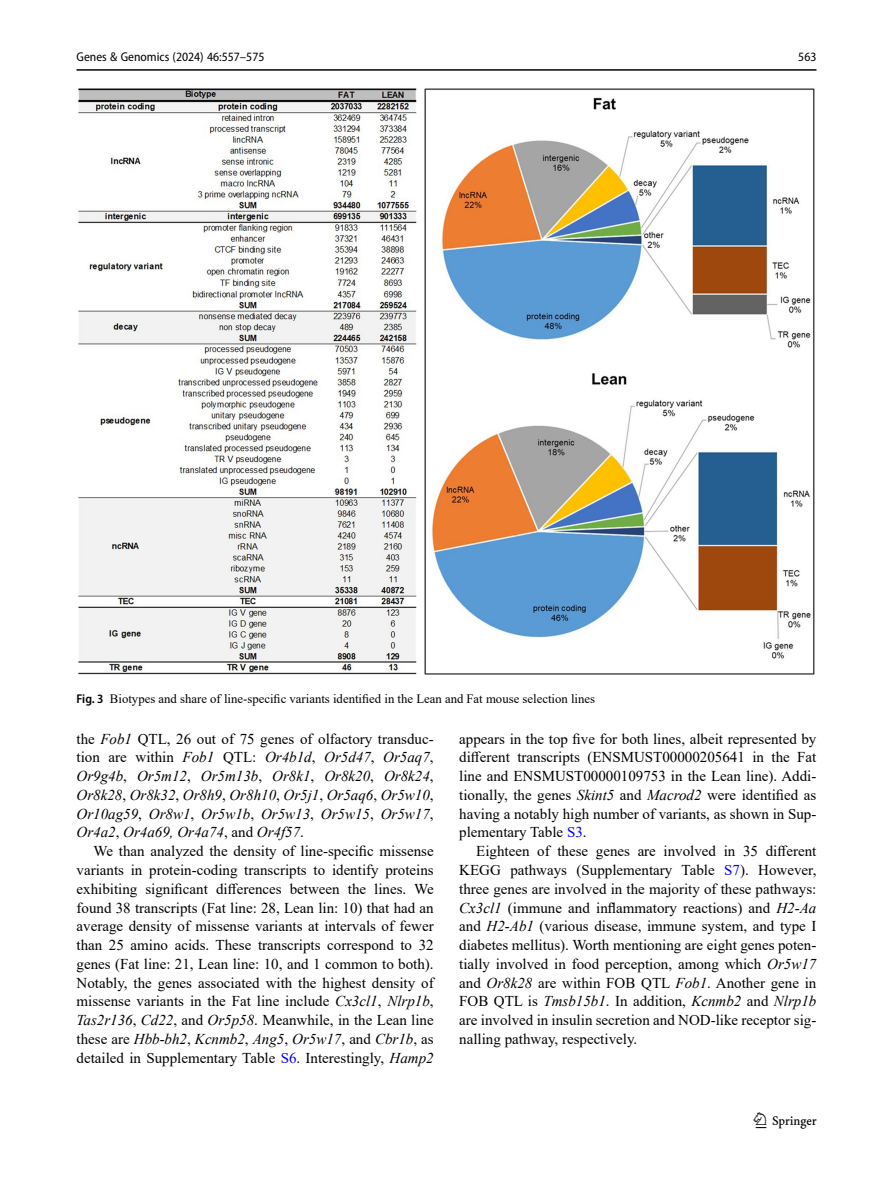
<style>
.page{position:relative;width:893px;height:1187px;background:#fff}
.page>*{position:absolute;margin:0;border:0;box-sizing:border-box;transform-origin:0 0}
.t1{font:22.5px "Springnew";color:#000}
.Body_Text_Indent{font:15px/18.8px "Times New Roman";color:#000;text-align:justify}
.Body_Text_Indent-2{font:italic 15px/18.8px "Times New Roman";color:#000;text-align:justify}
.Figure_Caption{font:12.75px "Times New Roman";color:#000}
.t2{font:semi-condensed 12.75px "Myriad Pro";color:#000}
.s1{font-family:"Myriad Pro";font-weight:600;font-stretch:semi-condensed}
.s2{font-style:normal}
.s3{font-style:italic}
.s4{color:#00f}
</style>
<div class="page">
<hr style="left:77px;top:69px;width:739px;height:2px;background:#000">
<img style="left:78px;top:88px;width:737px;height:587px">
<p class="t2" style="left:77px;top:49px;width:189px">Genes &amp; Genomics (2024) 46:557–575</p>
<p class="t2" style="left:798px;top:49px;width:20px">563</p>
<p class="Figure_Caption" style="left:77px;top:690px;width:520px"><span class="s1">Fig. 3</span> Biotypes and share of line-specific variants identified in the Lean and Fat mouse selection lines</p>
<p class="Body_Text_Indent-2" style="left:77px;top:729px;width:359px"><span class="s2">the</span> Fob1 <span class="s2">QTL, 26 out of 75 genes of olfactory transduc&shy;tion are within</span> Fob1 <span class="s2">QTL:</span> Or4b1d<span class="s2">,</span> Or5d47<span class="s2">,</span> Or5aq7<span class="s2">, </span>Or9g4b<span class="s2">,</span> Or5m12<span class="s2">,</span> Or5m13b<span class="s2">,</span> Or8k1<span class="s2">,</span> Or8k20<span class="s2">,</span> Or8k24<span class="s2">, </span>Or8k28<span class="s2">,</span> Or8k32<span class="s2">,</span> Or8h9<span class="s2">,</span> Or8h10<span class="s2">,</span> Or5j1<span class="s2">,</span> Or5aq6<span class="s2">,</span> Or5w10<span class="s2">, </span>Or10ag59<span class="s2">,</span> Or8w1<span class="s2">,</span> Or5w1b<span class="s2">,</span> Or5w13<span class="s2">,</span> Or5w15<span class="s2">,</span> Or5w17<span class="s2">, </span>Or4a2<span class="s2">,</span> Or4a69, Or4a74<span class="s2">, and</span> Or4f57<span class="s2">.</span></p>
<p class="Body_Text_Indent" style="left:77px;top:841px;width:359px;text-indent:17px">We than analyzed the density of line-specific missense variants in protein-coding transcripts to identify proteins exhibiting significant differences between the lines. We found 38 transcripts (Fat line: 28, Lean lin: 10) that had an average density of missense variants at intervals of fewer than 25 amino acids. These transcripts correspond to 32 genes (Fat line: 21, Lean line: 10, and 1 common to both).<br>Notably, the genes associated with the highest density of missense variants in the Fat line include <span class="s3">Cx3cl1</span>, <span class="s3">Nlrp1b</span>, <span class="s3">Tas2r136</span>, <span class="s3">Cd22</span>, and <span class="s3">Or5p58</span>. Meanwhile, in the Lean line these are <span class="s3">Hbb-bh2</span>, <span class="s3">Kcnmb2</span>, <span class="s3">Ang5</span>, <span class="s3">Or5w17</span>, and <span class="s3">Cbr1b</span>, as detailed in Supplementary Table <span class="s4">S6</span>. Interestingly, <span class="s3">Hamp2</span></p>
<p class="Body_Text_Indent" style="left:459px;top:728px;width:359px">appears in the top five for both lines, albeit represented by different transcripts (ENSMUST00000205641 in the Fat line and ENSMUST00000109753 in the Lean line). Addi&shy;tionally, the genes <span class="s3">Skint5</span> and <span class="s3">Macrod2</span> were identified as having a notably high number of variants, as shown in Sup&shy;plementary Table <span class="s4">S3</span>.</p>
<p class="Body_Text_Indent" style="left:459px;top:841px;width:359px;text-indent:17px">Eighteen of these genes are involved in 35 different KEGG pathways (Supplementary Table <span class="s4">S7</span>). However, three genes are involved in the majority of these pathways:<br><span class="s3">Cx3cl1</span> (immune and inflammatory reactions) and <span class="s3">H2-Aa </span>and <span class="s3">H2-Ab1</span> (various disease, immune system, and type I diabetes mellitus). Worth mentioning are eight genes poten&shy;tially involved in food perception, among which <span class="s3">Or5w17 </span>and <span class="s3">Or8k28</span> are within FOB QTL <span class="s3">Fob1</span>. Another gene in FOB QTL is <span class="s3">Tmsb15b1</span>. In addition, <span class="s3">Kcnmb2</span> and <span class="s3">Nlrp1b </span>are involved in insulin secretion and NOD-like receptor sig&shy;nalling pathway, respectively.</p>
<h1 class="t1" style="left:756px;top:1107px;width:63px">1 3</h1>
</div>
